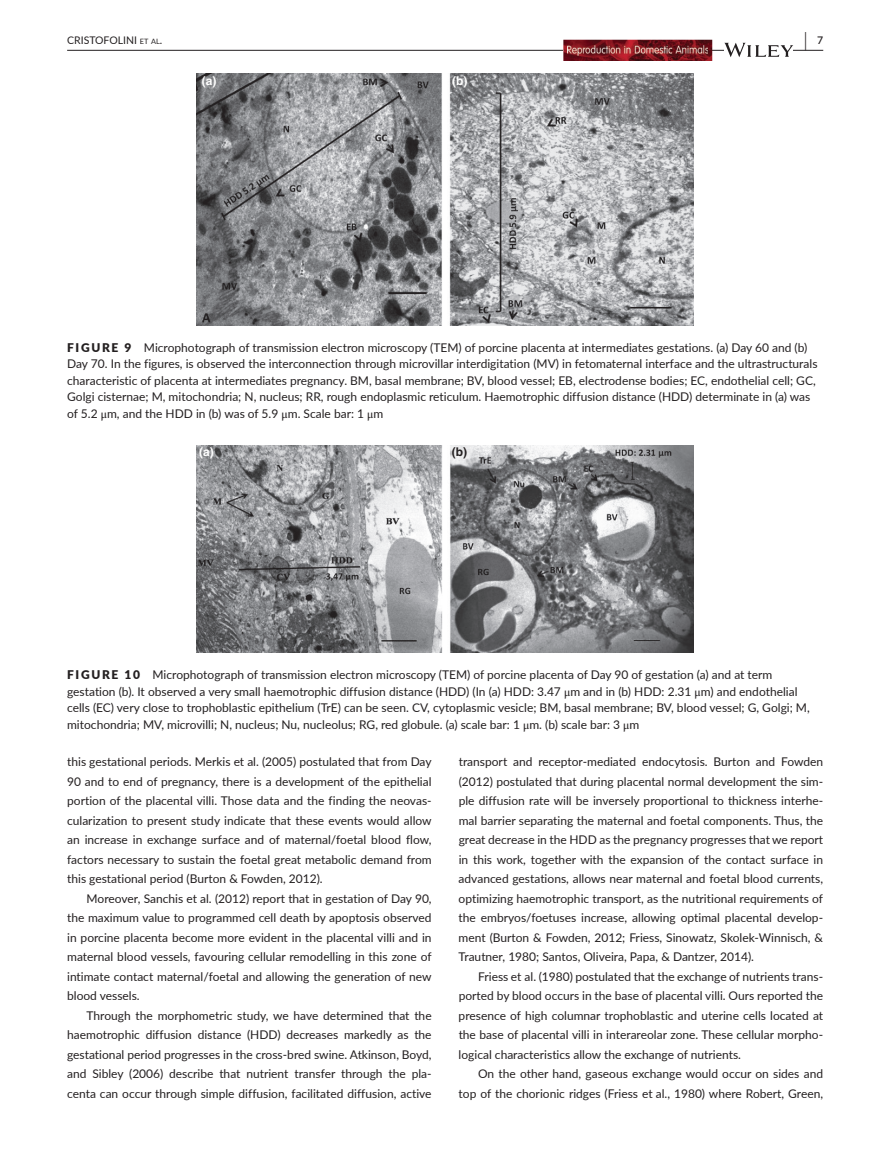
<style>
.page{position:relative;width:893px;height:1174px;background:#fff}
.page>*{position:absolute;margin:0;border:0;box-sizing:border-box;transform-origin:0 0}
.t1{font:600 19.5px "Lato";color:#231f20;scale:.48 1}
.t2{font:12px/19.5px "Lato";color:#231f20;text-align:justify}
.t3{font:700 12px "Helvetica";color:#fff}
.t4{font:700 12px "Helvetica";color:#231f20}
.t5{font:10.5px "Lato";color:#231f20}
.t6{font:600 10.5px "Lato";color:#231f20}
.s1{font-size:7.35px}
.s2{font-weight:900}
.s3{font-family:"STIX"}
</style>
<div class="page">
<hr style="left:67px;top:50px;width:756px;height:1px;background:#231f20">
<img style="left:563px;top:40px;width:149px;height:21px">
<img style="left:568px;top:45px;width:140px;height:10px">
<svg style="left:724px;top:43px;width:69px;height:14px"></svg>
<img style="left:196px;top:73px;width:498px;height:252px">
<img style="left:196px;top:445px;width:498px;height:207px">
<h1 class="t1" style="left:804px;top:26px;width:7px">|</h1>
<p class="t5" style="left:67px;top:33px;width:97px">CRISTOFOLINI <span class="s1">et al</span>.</p>
<p class="t6" style="left:817px;top:33px;width:8px">7</p>
<p class="t3" style="left:202px;top:74px;width:16px">(a)</p>
<p class="t3" style="left:452px;top:74px;width:17px">(b)</p>
<p class="t2" style="left:67px;top:339px;width:752px;line-height:16.5px;text-align:left"><span class="s2">FIGURE 9</span> Microphotograph of transmission electron microscopy (TEM) of porcine placenta at intermediates gestations. (a) Day 60 and (b)<br>Day 70. In the figures, is observed the interconnection through microvillar interdigitation (MV) in fetomaternal interface and the ultrastructurals characteristic of placenta at intermediates pregnancy. BM, basal membrane; BV, blood vessel; EB, electrodense bodies; EC, endothelial cell; GC, Golgi cisternae; M, mitochondria; N, nucleus; RR, rough endoplasmic reticulum. Haemotrophic diffusion distance (HDD) determinate in (a) was of 5.2 <span class="s3">μ</span>m, and the HDD in (b) was of 5.9 <span class="s3">μ</span>m. Scale bar: 1 <span class="s3">μ</span>m</p>
<p class="t3" style="left:199px;top:444px;width:16px">(a)</p>
<p class="t4" style="left:452px;top:444px;width:17px">(b)</p>
<p class="t2" style="left:67px;top:666px;width:744px;line-height:16.5px;text-align:left"><span class="s2">FIGURE 10</span> Microphotograph of transmission electron microscopy (TEM) of porcine placenta of Day 90 of gestation (a) and at term gestation (b). It observed a very small haemotrophic diffusion distance (HDD) (In (a) HDD: 3.47 <span class="s3">μ</span>m and in (b) HDD: 2.31 <span class="s3">μ</span>m) and endothelial cells (EC) very close to trophoblastic epithelium (TrE) can be seen. CV, cytoplasmic vesicle; BM, basal membrane; BV, blood vessel; G, Golgi; M, mitochondria; MV, microvilli; N, nucleus; Nu, nucleolus; RG, red globule. (a) scale bar: 1 <span class="s3">μ</span>m. (b) scale bar: 3 <span class="s3">μ</span>m</p>
<p class="t2" style="left:67px;top:751px;width:366px">this gestational periods. Merkis et al. (2005) postulated that from Day 90 and to end of pregnancy, there is a development of the epithelial portion of the placental villi. Those data and the finding the neovas&shy;cularization to present study indicate that these events would allow an increase in exchange surface and of maternal/foetal blood flow, factors necessary to sustain the foetal great metabolic demand from this gestational period (Burton &amp; Fowden, 2012).</p>
<p class="t2" style="left:67px;top:888px;width:366px;text-indent:20px">Moreover, Sanchis et al. (2012) report that in gestation of Day 90, the maximum value to programmed cell death by apoptosis observed in porcine placenta become more evident in the placental villi and in maternal blood vessels, favouring cellular remodelling in this zone of intimate contact maternal/foetal and allowing the generation of new blood vessels.</p>
<p class="t2" style="left:67px;top:1005px;width:366px;text-indent:19px">Through the morphometric study, we have determined that the haemotrophic diffusion distance (HDD) decreases markedly as the gestational period progresses in the cross-bred swine. Atkinson, Boyd, and Sibley (2006) describe that nutrient transfer through the pla&shy;centa can occur through simple diffusion, facilitated diffusion, active</p>
<p class="t2" style="left:459px;top:751px;width:366px">transport and receptor-mediated endocytosis. Burton and Fowden (2012) postulated that during placental normal development the sim&shy;ple diffusion rate will be inversely proportional to thickness interhe&shy;mal barrier separating the maternal and foetal components. Thus, the great decrease in the HDD as the pregnancy progresses that we report in this work, together with the expansion of the contact surface in advanced gestations, allows near maternal and foetal blood currents, optimizing haemotrophic transport, as the nutritional requirements of the embryos/foetuses increase, allowing optimal placental develop&shy;ment (Burton &amp; Fowden, 2012; Friess, Sinowatz, Skolek-Winnisch, &amp; Trautner, 1980; Santos, Oliveira, Papa, &amp; Dantzer, 2014).</p>
<p class="t2" style="left:459px;top:966px;width:366px;text-indent:20px">Friess et al. (1980) postulated that the exchange of nutrients trans&shy;ported by blood occurs in the base of placental villi. Ours reported the presence of high columnar trophoblastic and uterine cells located at the base of placental villi in interareolar zone. These cellular morpho&shy;logical characteristics allow the exchange of nutrients.</p>
<p class="t2" style="left:459px;top:1063px;width:366px;text-align:right">On the other hand, gaseous exchange would occur on sides and top of the chorionic ridges (Friess et al., 1980) where Robert, Green,</p>
</div>
